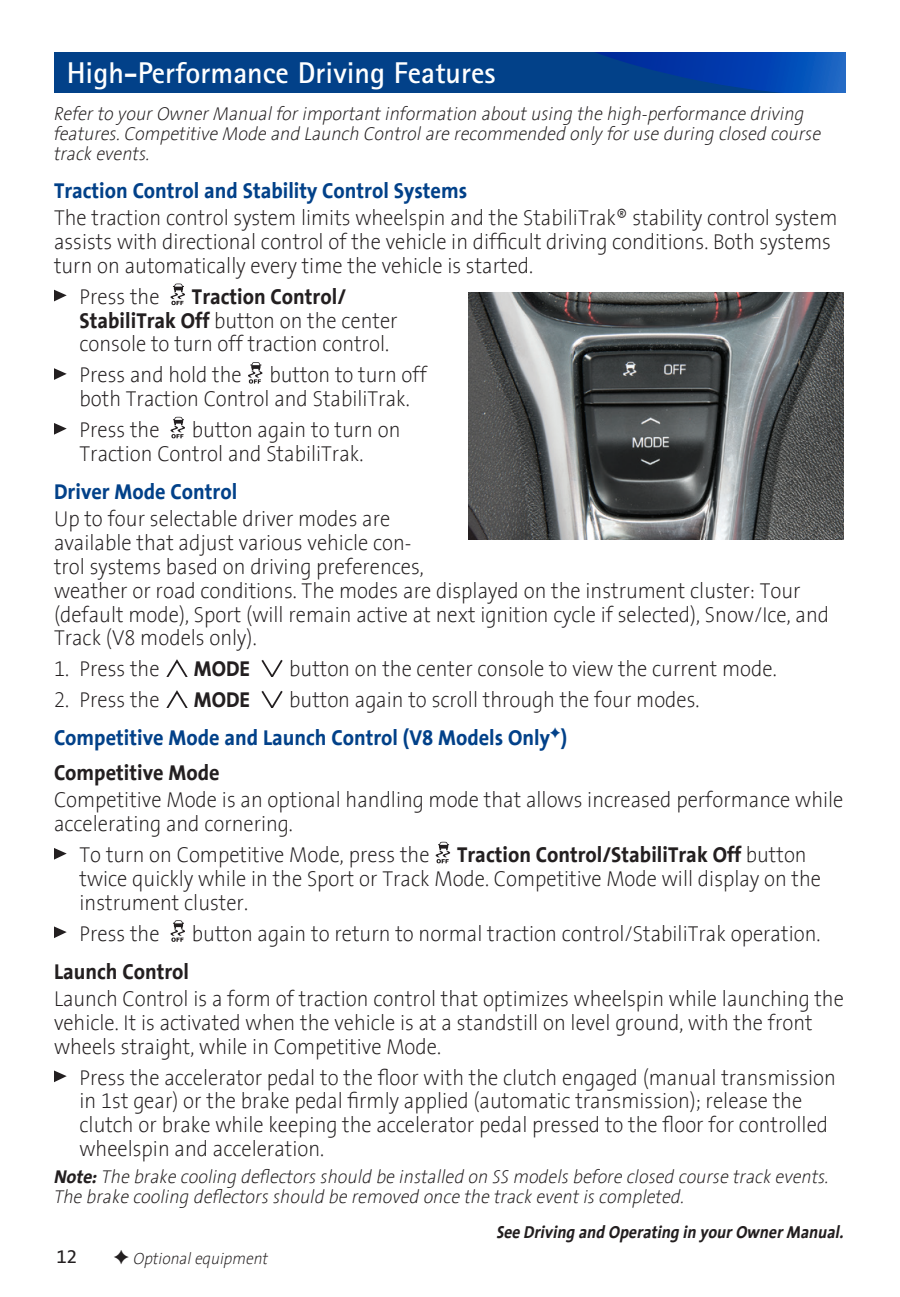
<style>
.page{position:relative;width:900px;height:1297px;background:#fff}
.page>*{position:absolute;margin:0;border:0;box-sizing:border-box;transform-origin:0 0}
.t1{font:700 30px "Agfa Rotis Sans Serif";color:#fff}
.t2{font:300 21.75px/23.8px "GM Sans";color:#231f20;scale:.92 1}
.t3{font:700 21.75px "GM Sans";color:#024189;scale:.92 1}
.t4{font:700 21.75px "GM Sans";color:#231f20;scale:.92 1}
.t5{font:italic 300 18.75px/20px "GM Sans";color:#231f20;scale:.95 1}
.t6{font:18.75px "GM Sans";color:#231f20}
.t7{font:italic 700 17.5px "GM Sans";color:#231f20;scale:.9 1}
.t8{font:italic 300 16.25px "GM Sans";color:#231f20;scale:.95 1}
.s1{font-weight:700}
</style>
<div class="page">
<div style="left:54px;top:52px;width:792px;height:40px;background:#024189"></div>
<svg style="left:595px;top:52px;width:251px;height:40px"></svg>
<svg style="left:54px;top:289px;width:13px;height:12px"></svg>
<svg style="left:171px;top:283px;width:14px;height:22px"></svg>
<svg style="left:54px;top:368px;width:13px;height:12px"></svg>
<svg style="left:248px;top:362px;width:14px;height:21px"></svg>
<svg style="left:54px;top:423px;width:13px;height:11px"></svg>
<svg style="left:171px;top:416px;width:14px;height:22px"></svg>
<svg style="left:167px;top:659px;width:20px;height:17px"></svg>
<svg style="left:261px;top:660px;width:22px;height:16px"></svg>
<svg style="left:167px;top:690px;width:20px;height:17px"></svg>
<svg style="left:261px;top:690px;width:22px;height:17px"></svg>
<svg style="left:54px;top:848px;width:13px;height:11px"></svg>
<svg style="left:436px;top:841px;width:14px;height:22px"></svg>
<svg style="left:54px;top:926px;width:13px;height:11px"></svg>
<svg style="left:171px;top:920px;width:14px;height:21px"></svg>
<svg style="left:54px;top:1070px;width:13px;height:11px"></svg>
<img style="left:468px;top:293px;width:375px;height:246px">
<h1 class="t1" style="left:67px;top:54px;width:430px">High-Performance Driving Features</h1>
<p class="t5" style="left:54px;top:103px;width:809px">Refer to your Owner Manual for important information about using the high-performance driving features. Competitive Mode and Launch Control are recommended only for use during closed course track events.</p>
<p class="t3" style="left:54px;top:178px;width:451px">Traction Control and Stability Control Systems</p>
<p class="t2" style="left:54px;top:206px;width:853px">The traction control system limits wheelspin and the StabiliTrak® stability control system assists with directional control of the vehicle in difficult driving conditions. Both systems turn on automatically every time the vehicle is started.</p>
<p class="t2" style="left:80px;top:285px;width:88px">Press the</p>
<p class="t2" style="left:80px;top:285px;width:347px;text-indent:112px"><span class="s1">Traction Control/<br>StabiliTrak Off</span> button on the center console to turn off traction control.</p>
<p class="t2" style="left:80px;top:363px;width:178px">Press and hold the</p>
<p class="t2" style="left:80px;top:363px;width:379px;text-indent:190px">button to turn off both Traction Control and StabiliTrak.</p>
<p class="t2" style="left:80px;top:418px;width:88px">Press the</p>
<p class="t2" style="left:80px;top:418px;width:350px;text-indent:112px">button again to turn on<br>Traction Control and StabiliTrak.</p>
<p class="t3" style="left:54px;top:478px;width:201px">Driver Mode Control</p>
<p class="t2" style="left:54px;top:507px;width:844px">Up to four selectable driver modes are<br>available that adjust various vehicle con-<br>trol systems based on driving preferences,<br>weather or road conditions. The modes are displayed on the instrument cluster: Tour (default mode), Sport (will remain active at next ignition cycle if selected), Snow/Ice, and Track (V8 models only).</p>
<p class="t2" style="left:54px;top:657px;width:116px">1. Press the</p>
<p class="t4" style="left:194px;top:655px;width:63px">MODE</p>
<p class="t2" style="left:289px;top:657px;width:531px">button on the center console to view the current mode.</p>
<p class="t2" style="left:54px;top:688px;width:116px">2. Press the</p>
<p class="t4" style="left:194px;top:686px;width:63px">MODE</p>
<p class="t2" style="left:289px;top:688px;width:448px">button again to scroll through the four modes.</p>
<p class="t3" style="left:54px;top:725px;width:559px">Competitive Mode and Launch Control (V8 Models Only )</p>
<p class="t4" style="left:54px;top:759px;width:182px">Competitive Mode</p>
<p class="t2" style="left:54px;top:788px;width:860px">Competitive Mode is an optional handling mode that allows increased performance while accelerating and cornering.</p>
<p class="t2" style="left:80px;top:842px;width:382px">To turn on Competitive Mode, press the</p>
<p class="t2" style="left:80px;top:842px;width:807px;text-indent:378px"><span class="s1">Traction Control/StabiliTrak Off</span> button twice quickly while in the Sport or Track Mode. Competitive Mode will display on the instrument cluster.</p>
<p class="t2" style="left:80px;top:921px;width:88px">Press the</p>
<p class="t2" style="left:192px;top:921px;width:685px">button again to return to normal traction control/StabiliTrak operation.</p>
<p class="t4" style="left:54px;top:958px;width:148px">Launch Control</p>
<p class="t2" style="left:54px;top:986px;width:860px">Launch Control is a form of traction control that optimizes wheelspin while launching the vehicle. It is activated when the vehicle is at a standstill on level ground, with the front wheels straight, while in Competitive Mode.</p>
<p class="t2" style="left:80px;top:1065px;width:824px">Press the accelerator pedal to the floor with the clutch engaged (manual transmission in 1st gear) or the brake pedal firmly applied (automatic transmission); release the clutch or brake while keeping the accelerator pedal pressed to the floor for controlled wheelspin and acceleration.</p>
<p class="t5" style="left:54px;top:1166px;width:817px"><span class="s1">Note:</span> The brake cooling deflectors should be installed on SS models before closed course track events.<br>The brake cooling deflectors should be removed once the track event is completed.</p>
<p class="t7" style="left:497px;top:1221px;width:387px">See Driving and Operating in your Owner Manual.</p>
<p class="t6" style="left:57px;top:1245px;width:22px">12</p>
<p class="t8" style="left:134px;top:1248px;width:143px">Optional equipment</p>
</div>
